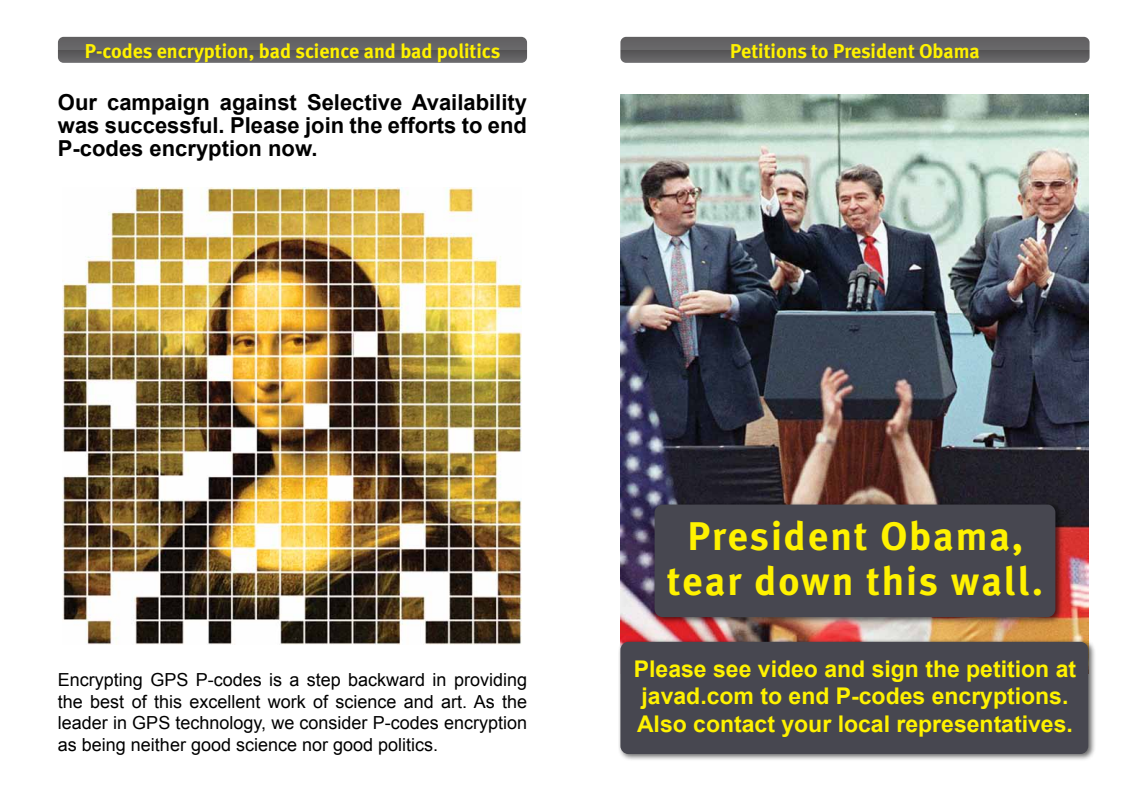
<style>
.page{position:relative;width:1143px;height:792px;background:#fff}
.page>*{position:absolute;margin:0;border:0;box-sizing:border-box;transform-origin:0 0}
.t1{font:700 40px/45px "Meta Plus";letter-spacing:.05em;color:#fff200;text-align:center}
.t2{font:700 23px/27.6px "Arial";color:#fff200}
.t3{font:700 22px/23px "Arial";color:#000;text-align:justify}
.t4{font:700 20px "Meta";color:#fff200}
.t5{font:18px/21.6px "Arial";color:#000;text-align:justify}
</style>
<div class="page">
<svg style="left:58px;top:37px;width:469px;height:26px;background:#636264"></svg>
<svg style="left:620px;top:37px;width:470px;height:26px;background:#646364"></svg>
<img style="left:63px;top:188px;width:458px;height:456px">
<img style="left:620px;top:94px;width:469px;height:544px">
<div style="left:652px;top:501px;width:412px;height:124px;background:#000;opacity:.6"></div>
<div style="left:655px;top:505px;width:400px;height:112px;background:#474750;border-radius:8px"></div>
<div style="left:618px;top:638px;width:479px;height:123px;background:#000;opacity:.6"></div>
<div style="left:620px;top:642px;width:468px;height:112px;background:#474750;border-radius:8px"></div>
<p class="t4" style="left:85px;top:39px;width:417px">P-codes encryption, bad science and bad politics</p>
<p class="t4" style="left:730px;top:39px;width:251px">Petitions to President Obama</p>
<p class="t3" style="left:58px;top:92px;width:471px">Our campaign against Selective Availability was successful. Please join the efforts to end P-codes encryption now.</p>
<p class="t5" style="left:58px;top:669px;width:471px">Encrypting GPS P-codes is a step backward in providing the best of this excellent work of science and art. As the leader in GPS technology, we consider P-codes encryption as being neither good science nor good politics.</p>
<h1 class="t1" style="left:667px;top:514px;width:377px">President Obama, tear down this wall.</h1>
<p class="t2" style="left:634px;top:656px;width:444px">Please see video and sign the petition at javad.com to end P-codes encryptions.<br>Also contact your local representatives.</p>
</div>
